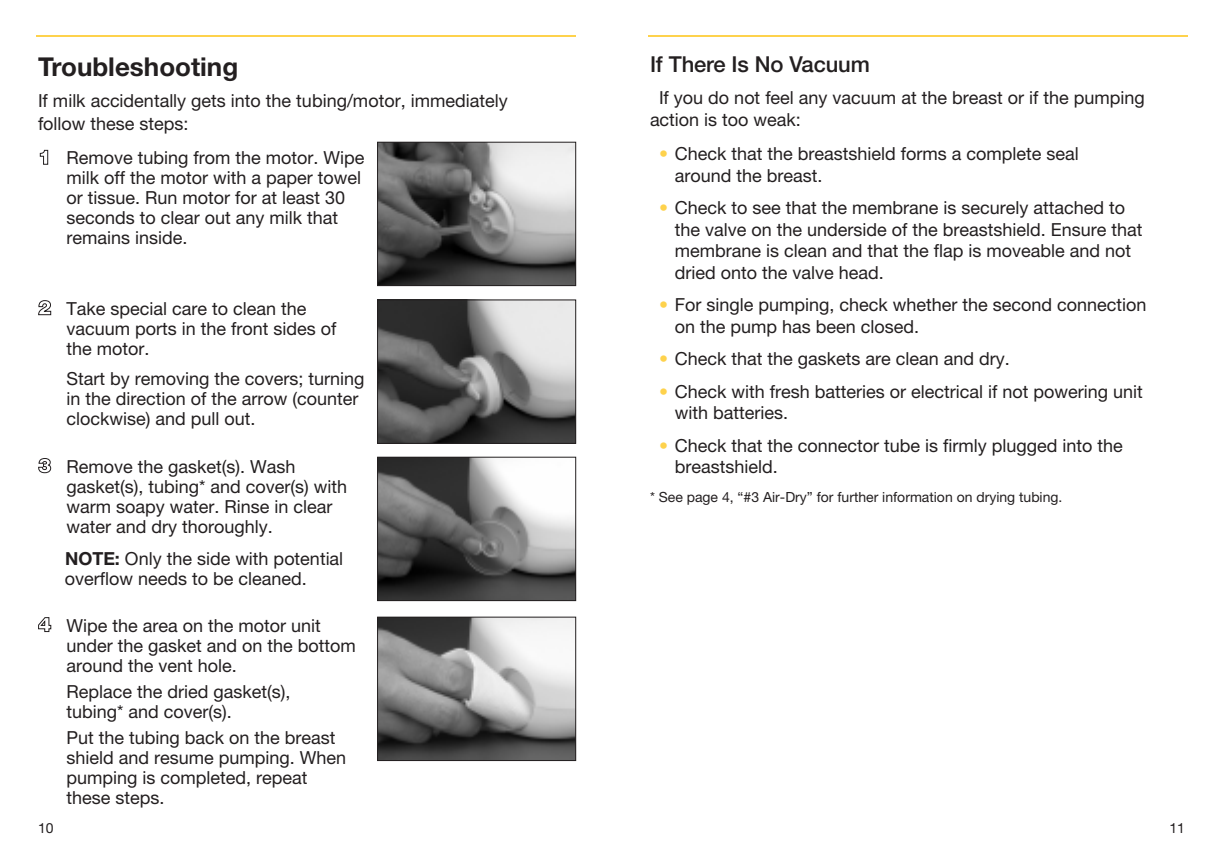
<style>
.page{position:relative;width:1224px;height:864px;background:#fff}
.page>*{position:absolute;margin:0;border:0;box-sizing:border-box;transform-origin:0 0}
.t1{font:700 26px "Helvetica Neue";color:#231f20}
.t2{font:500 22px "Helvetica Neue";letter-spacing:-.005em;color:#231f20}
.t3{font:18px/20px "Helvetica Neue";color:#231f20}
.t4{font:14px "Helvetica Neue";color:#231f20}
.s1{font-weight:900;font-size:20px;color:#fff}
.s2{font-weight:700}
.s3{color:#fed24c}
</style>
<div class="page">
<hr style="left:36px;top:35px;width:540px;height:2px;background:#fed24c">
<hr style="left:648px;top:35px;width:540px;height:2px;background:#fed24c">
<img style="left:379px;top:144px;width:195px;height:140px">
<div style="left:377px;top:142px;width:199px;height:144px;border:1px solid #231f20"></div>
<img style="left:379px;top:302px;width:195px;height:140px">
<div style="left:377px;top:300px;width:199px;height:144px;border:1px solid #231f20"></div>
<img style="left:379px;top:459px;width:195px;height:140px">
<div style="left:377px;top:457px;width:199px;height:144px;border:1px solid #231f20"></div>
<img style="left:379px;top:619px;width:195px;height:140px">
<div style="left:377px;top:617px;width:199px;height:144px;border:1px solid #231f20"></div>
<h1 class="t1" style="left:38px;top:57px;width:202px">Troubleshooting</h1>
<p class="t3" style="left:38px;top:91px;width:471px;line-height:23px">If milk accidentally gets into the tubing/motor, immediately follow these steps:</p>
<p class="t3" style="left:66px;top:150px;width:300px;text-indent:-28px"><span class="s1">1</span> Remove tubing from the motor. Wipe milk off the motor with a paper towel or tissue. Run motor for at least 30 seconds to clear out any milk that remains inside.</p>
<p class="t3" style="left:66px;top:300px;width:272px;text-indent:-28px"><span class="s1">2</span> Take special care to clean the vacuum ports in the front sides of the motor.</p>
<p class="t3" style="left:66px;top:370px;width:299px">Start by removing the covers; turning in the direction of the arrow (counter clockwise) and pull out.</p>
<p class="t3" style="left:66px;top:458px;width:282px;text-indent:-28px"><span class="s1">3</span> Remove the gasket(s). Wash gasket(s), tubing* and cover(s) with warm soapy water. Rinse in clear water and dry thoroughly.</p>
<p class="t3" style="left:65px;top:550px;width:280px"><span class="s2">NOTE:</span> Only the side with potential overflow needs to be cleaned.</p>
<p class="t3" style="left:66px;top:617px;width:291px;text-indent:-28px"><span class="s1">4</span> Wipe the area on the motor unit under the gasket and on the bottom around the vent hole.</p>
<p class="t3" style="left:66px;top:683px;width:225px">Replace the dried gasket(s), tubing* and cover(s).</p>
<p class="t3" style="left:66px;top:729px;width:281px">Put the tubing back on the breast shield and resume pumping. When pumping is completed, repeat these steps.</p>
<p class="t2" style="left:650px;top:56px;width:221px">If There Is No Vacuum</p>
<p class="t3" style="left:650px;top:89px;width:496px;line-height:21.6px;text-indent:9px">If you do not feel any vacuum at the breast or if the pumping action is too weak:</p>
<p class="t3" style="left:675px;top:145px;width:406px;line-height:21.6px;text-indent:-16px"><span class="s3">•</span> Check that the breastshield forms a complete seal around the breast.</p>
<p class="t3" style="left:675px;top:199px;width:469px;line-height:21.6px;text-indent:-16px"><span class="s3">•</span> Check to see that the membrane is securely attached to the valve on the underside of the breastshield. Ensure that membrane is clean and that the flap is moveable and not dried onto the valve head.</p>
<p class="t3" style="left:675px;top:296px;width:473px;line-height:21.6px;text-indent:-16px"><span class="s3">•</span> For single pumping, check whether the second connection on the pump has been closed.</p>
<p class="t3" style="left:659px;top:351px;width:352px"><span class="s3">•</span> Check that the gaskets are clean and dry.</p>
<p class="t3" style="left:675px;top:382px;width:469px;line-height:21.6px;text-indent:-16px"><span class="s3">•</span> Check with fresh batteries or electrical if not powering unit with batteries.</p>
<p class="t3" style="left:675px;top:436px;width:450px;line-height:21.6px;text-indent:-16px"><span class="s3">•</span> Check that the connector tube is firmly plugged into the breastshield.</p>
<p class="t4" style="left:650px;top:492px;width:414px">* See page 4, “#3 Air-Dry” for further information on drying tubing.</p>
<p class="t4" style="left:38px;top:823px;width:17px">10</p>
<p class="t4" style="left:1170px;top:823px;width:17px">11</p>
</div>
